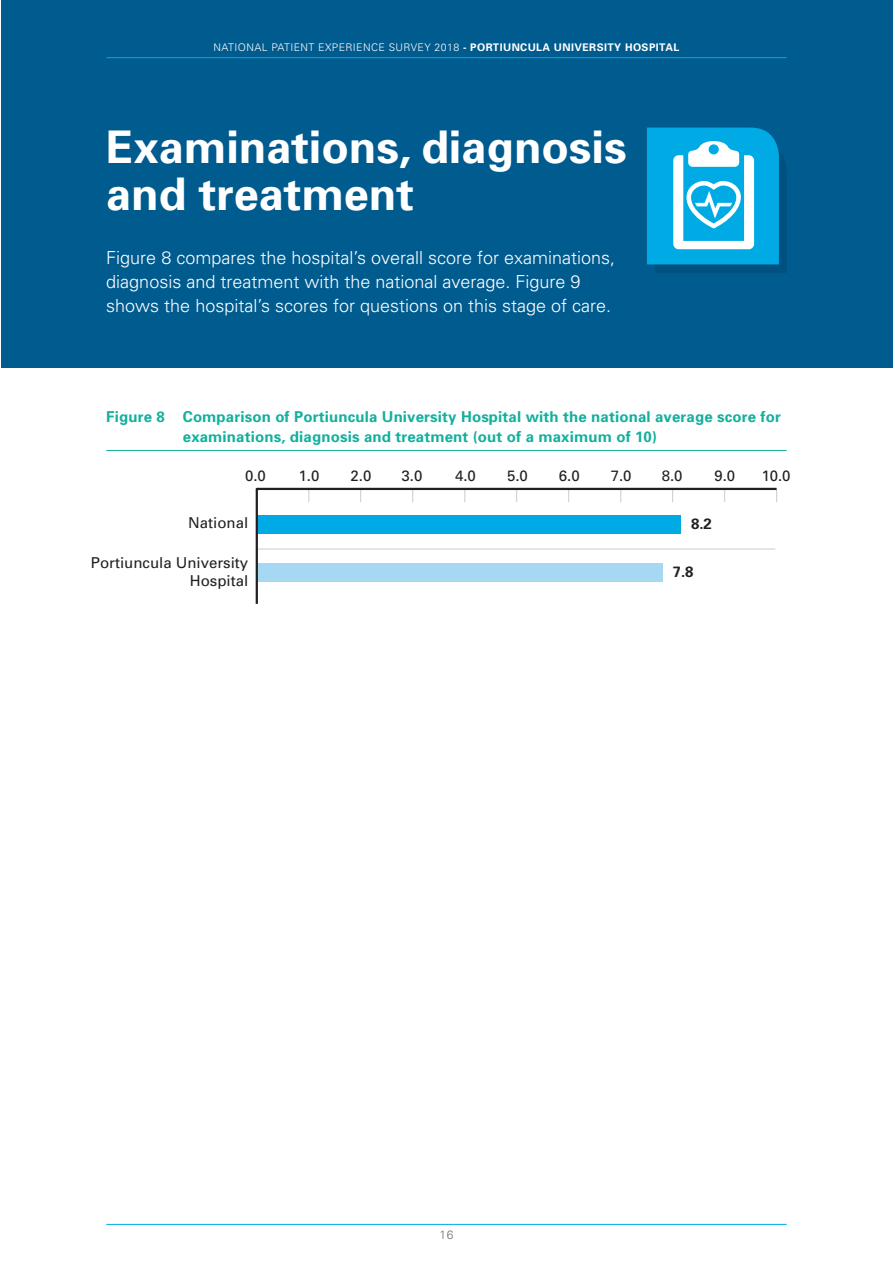
<style>
.page{position:relative;width:893px;height:1263px;background:#fff}
.page>*{position:absolute;margin:0;border:0;box-sizing:border-box;transform-origin:0 0}
.NPES_Bigger_head_in{font:700 45px/46.5px "Univers";color:#fff}
.NPES_body_copy_2018{font:300 18px/24px "Univers";color:#fff}
.NPES_FIG_TITLE{font:700 15px/19.5px "Univers";letter-spacing:.01em;color:#13b09d}
.graph_names{font:15px/18px "Univers";color:#231f20;text-align:right}
.graph_names-2{font:700 15px "Univers";color:#231f20}
.t1{font:300 12px "Univers";color:#6c6d70}
.t2{font:300 10.5px "Univers";letter-spacing:.04em;color:#fff}
.s1{font-weight:700}
</style>
<div class="page">
<div style="left:1px;top:0;width:891px;height:368px;background:#005b8f"></div>
<hr style="left:106px;top:57px;width:681px;height:1px;background:#00abe5">
<hr style="left:106px;top:1224px;width:681px;height:1px;background:#00abe5">
<hr style="left:106px;top:450px;width:681px;height:1px;background:#13b09d">
<svg style="left:647px;top:128px;width:139px;height:145px"></svg>
<svg style="left:255px;top:487px;width:522px;height:117px"></svg>
<p class="t2" style="left:214px;top:41px;width:467px">NATIONAL PATIENT EXPERIENCE SURVEY 2018 <span class="s1">- PORTIUNCULA UNIVERSITY HOSPITAL</span></p>
<p class="NPES_Bigger_head_in" style="left:106px;top:124px;width:522px">Examinations, diagnosis and treatment</p>
<p class="NPES_body_copy_2018" style="left:106px;top:245px;width:510px">Figure 8 compares the hospital’s overall score for examinations, diagnosis and treatment with the national average. Figure 9 shows the hospital’s scores for questions on this stage of care.</p>
<p class="NPES_FIG_TITLE" style="left:183px;top:407px;width:600px;text-indent:-77px">Figure 8 Comparison of Portiuncula University Hospital with the national average score for examinations, diagnosis and treatment (out of a maximum of 10)</p>
<p class="graph_names" style="left:245px;top:467px;width:22px">0.0</p>
<p class="graph_names" style="left:299px;top:467px;width:22px">1.0</p>
<p class="graph_names" style="left:351px;top:467px;width:22px">2.0</p>
<p class="graph_names" style="left:402px;top:467px;width:22px">3.0</p>
<p class="graph_names" style="left:455px;top:467px;width:22px">4.0</p>
<p class="graph_names" style="left:507px;top:467px;width:22px">5.0</p>
<p class="graph_names" style="left:559px;top:467px;width:22px">6.0</p>
<p class="graph_names" style="left:611px;top:467px;width:22px">7.0</p>
<p class="graph_names" style="left:662px;top:467px;width:22px">8.0</p>
<p class="graph_names" style="left:714px;top:467px;width:22px">9.0</p>
<p class="graph_names" style="left:761px;top:467px;width:31px">10.0</p>
<p class="graph_names" style="left:188px;top:514px;width:62px">National</p>
<p class="graph_names-2" style="left:691px;top:514px;width:22px">8.2</p>
<p class="graph_names-2" style="left:673px;top:562px;width:22px">7.8</p>
<p class="graph_names" style="left:91px;top:554px;width:159px">Portiuncula University<br>Hospital</p>
<p class="t1" style="left:440px;top:1228px;width:15px">16</p>
</div>
